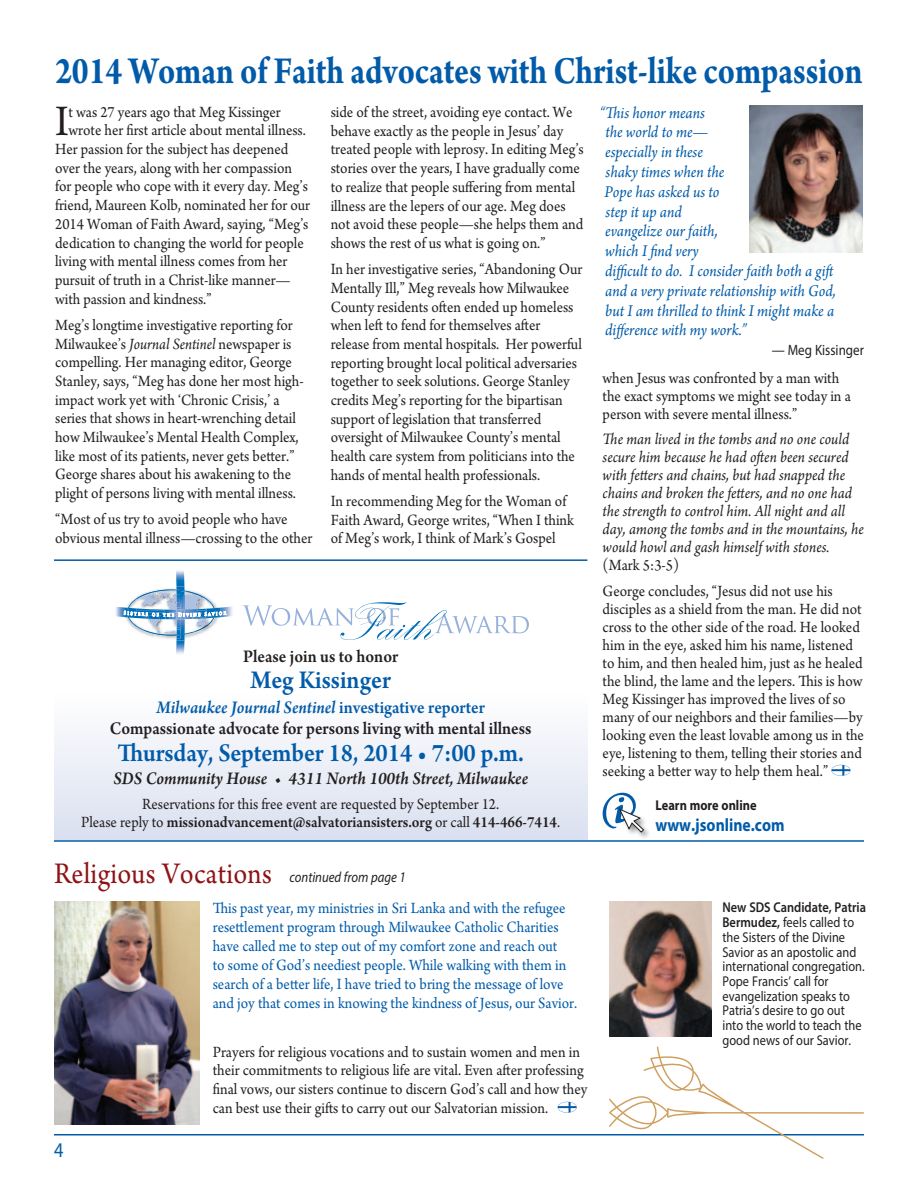
<style>
.page{position:relative;width:918px;height:1188px;background:#fff}
.page>*{position:absolute;margin:0;border:0;box-sizing:border-box;transform-origin:0 0}
.t1{font:45.9px "Arno Pro";color:#231f20;scale:.92 1}
.t2{font:700 40.5px "Arno Pro";color:#015ba9;scale:.82 1}
.t3{font:31.5px "Arno Pro";letter-spacing:.01em;color:#8f1316;scale:.9 1}
.t4{font:600 27px "Arno Pro";letter-spacing:-.005em;color:#015ba9;scale:.92 1}
.t5{font:21px "Myriad Pro";color:#015ba9;scale:.87 1}
.t6{font:600 18.75px/21px "Arno Pro";color:#231f20;text-align:center;scale:.92 1}
.t7{font:italic 600 18.75px "Arno Pro";color:#231f20;scale:.92 1}
.t8{font:700 18px "Myriad Pro";color:#015ba9;scale:.87 1}
.t9{font:italic 17.25px/19.8px "Arno Pro";color:#015ba9;scale:.92 1}
.t10{font:italic 16.8px/18px "Arno Pro";color:#231f20;scale:.92 1}
.t11{font:16.5px/18.8px "Arno Pro";color:#231f20;scale:.92 1}
.t12{font:16.5px/19px "Arno Pro";color:#015ba9;scale:.92 1}
.t13{font:15px "Myriad Pro";color:#231f20;scale:.87 1}
.t14{font:14.25px/14.7px "Myriad Pro";color:#231f20;scale:.87 1}
.t15{font:700 14.25px "Myriad Pro";color:#231f20;scale:.87 1}
.s1{font-style:italic}
.s2{font-style:italic;color:#015ba9}
.s3{color:#015ba9}
.s4{font-weight:600}
.s5{font-family:"Myriad Pro";font-style:italic;font-size:14.7px;color:#231f20}
</style>
<div class="page">
<div style="left:54px;top:695px;width:533px;height:145px;background:linear-gradient(to bottom,#fefefe,#dae0f0)"></div>
<hr style="left:54px;top:1134px;width:810px;height:1px;background:#015ba9">
<hr style="left:54px;top:840px;width:810px;height:2px;background:#015ba9">
<img style="left:750px;top:106px;width:112px;height:147px">
<svg style="left:831px;top:765px;width:19px;height:11px"></svg>
<div style="left:618px;top:808px;width:34px;height:32px;background:#231f20;opacity:.5"></div>
<svg style="left:603px;top:793px;width:41px;height:40px"></svg>
<hr style="left:54px;top:559px;width:533px;height:2px;background:#015ba9">
<img style="left:176px;top:638px;width:9px;height:16px">
<img style="left:176px;top:571px;width:8px;height:16px">
<img style="left:227px;top:606px;width:5px;height:11px">
<svg style="left:116px;top:587px;width:111px;height:51px"></svg>
<svg style="left:242px;top:602px;width:287px;height:38px"></svg>
<svg style="left:558px;top:1102px;width:19px;height:11px"></svg>
<img style="left:609px;top:902px;width:103px;height:135px">
<img style="left:54px;top:902px;width:146px;height:222px">
<svg style="left:609px;top:1046px;width:255px;height:113px"></svg>
<h2 class="t2" style="left:55px;top:47px;width:986px">2014 Woman of Faith advocates with Christ-like compassion</h2>
<p class="t9" style="left:600px;top:103px;width:258px">“This honor means<br>the world to me—<br>especially in these<br>shaky times when the<br>Pope has asked us to<br>step it up and<br>evangelize our faith,<br>which I find very<br>difficult to do. I consider faith both a gift and a very private relationship with God, but I am thrilled to think I might make a difference with my work.”</p>
<p class="t13" style="left:772px;top:341px;width:108px">— Meg Kissinger</p>
<p class="t11" style="left:331px;top:104px;width:277px">side of the street, avoiding eye contact. We behave exactly as the people in Jesus’ day treated people with leprosy. In editing Meg’s stories over the years, I have gradually come to realize that people suffering from mental illness are the lepers of our age. Meg does not avoid these people—she helps them and shows the rest of us what is going on.”</p>
<p class="t11" style="left:331px;top:261px;width:275px">In her investigative series, “Abandoning Our Mentally Ill,” Meg reveals how Milwaukee County residents often ended up homeless when left to fend for themselves after release from mental hospitals. Her powerful reporting brought local political adversaries together to seek solutions. George Stanley credits Meg’s reporting for the bipartisan support of legislation that transferred oversight of Milwaukee County’s mental health care system from politicians into the hands of mental health professionals.</p>
<p class="t11" style="left:331px;top:493px;width:266px">In recommending Meg for the Woman of<br>Faith Award, George writes, “When I think of Meg’s work, I think of Mark’s Gospel</p>
<h1 class="t1" style="left:55px;top:95px;width:16px">I</h1>
<p class="t11" style="left:69px;top:104px;width:232px">t was 27 years ago that Meg Kissinger</p>
<p class="t11" style="left:69px;top:122px;width:259px">wrote her first article about mental illness.</p>
<p class="t11" style="left:55px;top:141px;width:255px">Her passion for the subject has deepened</p>
<p class="t11" style="left:55px;top:159px;width:259px">over the years, along with her compassion</p>
<p class="t11" style="left:55px;top:178px;width:276px">for people who cope with it every day. Meg’s</p>
<p class="t11" style="left:55px;top:197px;width:279px">friend, Maureen Kolb, nominated her for our</p>
<p class="t11" style="left:55px;top:215px;width:277px">2014 Woman of Faith Award, saying, “Meg’s</p>
<p class="t11" style="left:55px;top:234px;width:272px">dedication to changing the world for people</p>
<p class="t11" style="left:55px;top:253px;width:254px">living with mental illness comes from her</p>
<p class="t11" style="left:55px;top:271px;width:258px">pursuit of truth in a Christ-like manner—</p>
<p class="t11" style="left:55px;top:290px;width:172px">with passion and kindness.”</p>
<p class="t11" style="left:55px;top:316px;width:272px">Meg’s longtime investigative reporting for Milwaukee’s <span class="s1">Journal Sentinel</span> newspaper is compelling. Her managing editor, George Stanley, says, “Meg has done her most high&shy;impact work yet with ‘Chronic Crisis,’ a series that shows in heart-wrenching detail how Milwaukee’s Mental Health Complex, like most of its patients, never gets better.” George shares about his awakening to the plight of persons living with mental illness.</p>
<p class="t11" style="left:55px;top:511px;width:281px">“Most of us try to avoid people who have obvious mental illness—crossing to the other</p>
<p class="t11" style="left:603px;top:370px;width:271px;line-height:18px">when Jesus was confronted by a man with the exact symptoms we might see today in a person with severe mental illness.”</p>
<p class="t10" style="left:603px;top:431px;width:285px">The man lived in the tombs and no one could secure him because he had often been secured with fetters and chains, but had snapped the chains and broken the fetters, and no one had the strength to control him. All night and all day, among the tombs and in the mountains, he would howl and gash himself with stones.</p>
<p class="t11" style="left:603px;top:553px;width:252px;line-height:25.5px">(Mark 5:3-5)<br>George concludes, “Jesus did not use his</p>
<p class="t11" style="left:603px;top:601px;width:286px;line-height:18px">disciples as a shield from the man. He did not cross to the other side of the road. He looked him in the eye, asked him his name, listened to him, and then healed him, just as he healed the blind, the lame and the lepers. This is how Meg Kissinger has improved the lives of so many of our neighbors and their families—by looking even the least lovable among us in the eye, listening to them, telling their stories and seeking a better way to help them heal.”</p>
<p class="t15" style="left:656px;top:796px;width:118px">Learn more online</p>
<p class="t8" style="left:656px;top:813px;width:150px">www.jsonline.com</p>
<p class="t6" style="left:243px;top:647px;width:170px">Please join us to honor</p>
<h3 class="t4" style="left:250px;top:664px;width:154px">Meg Kissinger</h3>
<p class="t6" style="left:110px;top:698px;width:460px"><span class="s2">Milwaukee Journal Sentinel</span> <span class="s3">investigative reporter<br></span>Compassionate advocate for persons living with mental illness</p>
<h3 class="t4" style="left:118px;top:738px;width:443px">Thursday, September 18, 2014 • 7:00 p.m.</h3>
<p class="t7" style="left:113px;top:767px;width:452px">SDS Community House • 4311 North 100th Street, Milwaukee</p>
<p class="t11" style="left:81px;top:796px;width:522px;line-height:18.1px;text-align:center">Reservations for this free event are requested by September 12.<br>Please reply to <span class="s4">missionadvancement@salvatoriansisters.org</span> or call <span class="s4">414-466-7414</span>.</p>
<h3 class="t3" style="left:54px;top:856px;width:392px">Religious Vocations <span class="s5">continued from page 1</span></h3>
<p class="t5" style="left:54px;top:1137px;width:12px">4</p>
<p class="t12" style="left:213px;top:899px;width:398px">This past year, my ministries in Sri Lanka and with the refugee resettlement program through Milwaukee Catholic Charities have called me to step out of my comfort zone and reach out<br>to some of God’s neediest people. While walking with them in search of a better life, I have tried to bring the message of love and joy that comes in knowing the kindness of Jesus, our Savior.</p>
<p class="t11" style="left:213px;top:1043px;width:409px">Prayers for religious vocations and to sustain women and men in their commitments to religious life are vital. Even after professing final vows, our sisters continue to discern God’s call and how they can best use their gifts to carry out our Salvatorian mission.</p>
<p class="t14" style="left:723px;top:900px;width:167px"><span class="s4">New SDS Candidate, Patria<br>Bermudez,</span> feels called to the Sisters of the Divine<br>Savior as an apostolic and international congregation.<br>Pope Francis’ call for evangelization speaks to<br>Patria’s desire to go out into the world to teach the good news of our Savior.</p>
</div>
